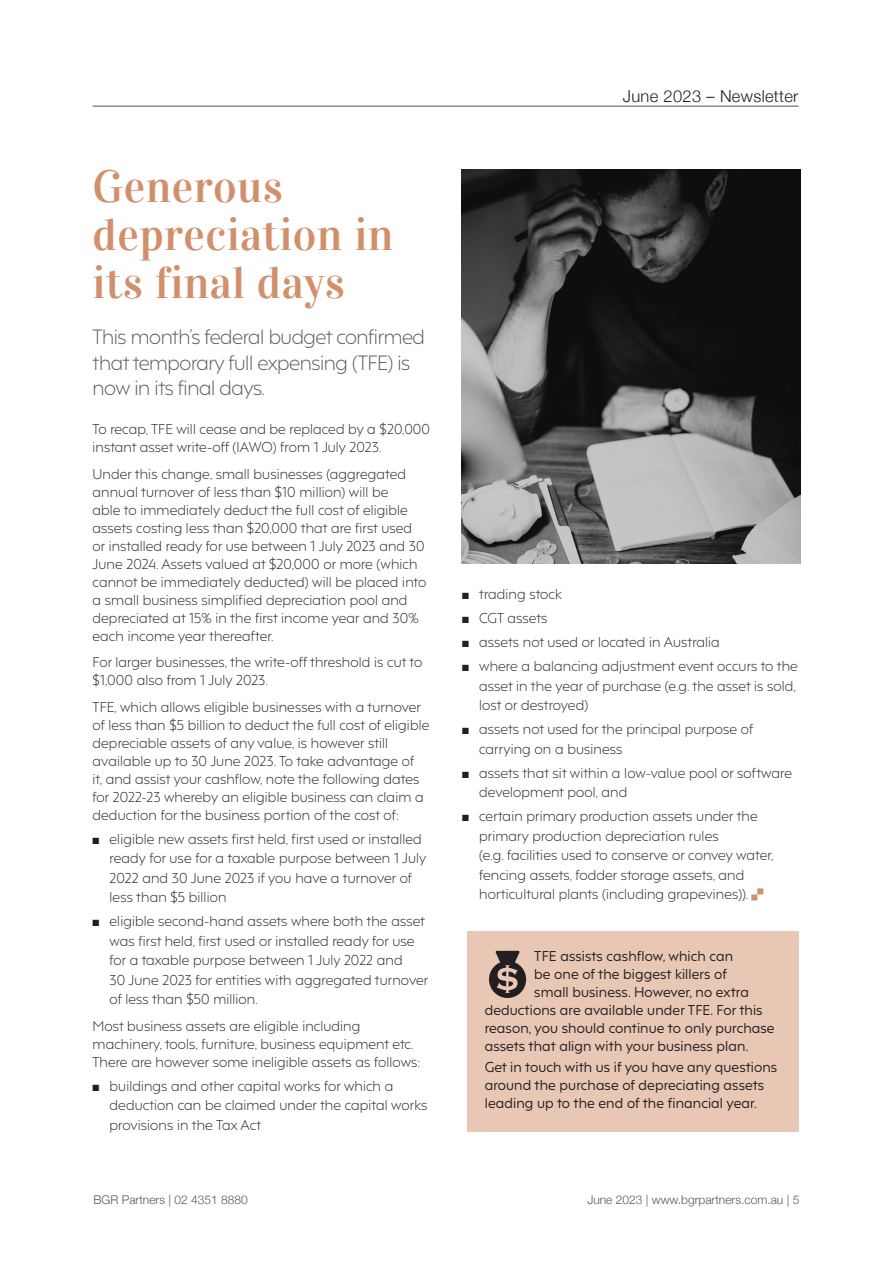
<style>
.page{position:relative;width:893px;height:1263px;background:#fff}
.page>*{position:absolute;margin:0;border:0;box-sizing:border-box;transform-origin:0 0}
.t1{font:70.95px "Modern Pictograms";color:#231f20}
.t2{font:45px/48px "Vidaloka";letter-spacing:.01em;color:#d1906b}
.t3{font:300 19.5px/25.5px "F37 Hooj";letter-spacing:-.02em;color:#57585a}
.t4{font:300 16.5px "Helvetica Neue";letter-spacing:.02em;color:#231f20}
.t5{font:300 13.5px/18px "F37 Hooj";letter-spacing:.01em;color:#231f20}
.t6{font:13.5px/18px "F37 Hooj";letter-spacing:.01em;color:#231f20}
.t7{font:300 12px "Helvetica Neue";color:#57585a}
</style>
<div class="page">
<hr style="left:93px;top:106px;width:705px;height:1px;background:#231f20">
<img style="left:461px;top:169px;width:339px;height:394px">
<div style="left:467px;top:931px;width:331px;height:200px;background:#e8c7b5"></div>
<h2 class="t2" style="left:93px;top:163px;width:302px">Generous depreciation in its final days</h2>
<h3 class="t3" style="left:93px;top:322px;width:334px">This month’s federal budget confirmed that temporary full expensing (TFE) is now in its final days.</h3>
<p class="t5" style="left:93px;top:419px;width:339px">To recap, TFE will cease and be replaced by a $20,000 instant asset write-off (IAWO) from 1 July 2023.</p>
<p class="t5" style="left:93px;top:463px;width:335px">Under this change, small businesses (aggregated annual turnover of less than $10 million) will be<br>able to immediately deduct the full cost of eligible assets costing less than $20,000 that are first used or installed ready for use between 1 July 2023 and 30<br>June 2024. Assets valued at $20,000 or more (which cannot be immediately deducted) will be placed into a small business simplified depreciation pool and depreciated at 15% in the first income year and 30% each income year thereafter.</p>
<p class="t5" style="left:93px;top:652px;width:331px">For larger businesses, the write-off threshold is cut to $1,000 also from 1 July 2023.</p>
<p class="t5" style="left:93px;top:696px;width:338px">TFE, which allows eligible businesses with a turnover of less than $5 billion to deduct the full cost of eligible depreciable assets of any value, is however still available up to 30 June 2023. To take advantage of<br>it, and assist your cashflow, note the following dates for 2022-23 whereby an eligible business can claim a deduction for the business portion of the cost of:</p>
<p class="t5" style="left:110px;top:828px;width:318px;line-height:19.5px;text-indent:-17px">■ eligible new assets first held, first used or installed ready for use for a taxable purpose between 1 July 2022 and 30 June 2023 if you have a turnover of less than $5 billion</p>
<p class="t5" style="left:110px;top:910px;width:320px;line-height:19.5px;text-indent:-17px">■ eligible second-hand assets where both the asset was first held, first used or installed ready for use for a taxable purpose between 1 July 2022 and<br>30 June 2023 for entities with aggregated turnover of less than $50 million.</p>
<p class="t5" style="left:93px;top:1015px;width:329px">Most business assets are eligible including machinery, tools, furniture, business equipment etc.<br>There are however some ineligible assets as follows:</p>
<p class="t5" style="left:110px;top:1075px;width:319px;line-height:19.5px;text-indent:-17px">■ buildings and other capital works for which a deduction can be claimed under the capital works provisions in the Tax Act</p>
<p class="t4" style="left:623px;top:83px;width:177px">June 2023 – Newsletter</p>
<p class="t5" style="left:462px;top:584px;width:101px">■ trading stock</p>
<p class="t5" style="left:462px;top:608px;width:87px">■ CGT assets</p>
<p class="t5" style="left:462px;top:632px;width:259px">■ assets not used or located in Australia</p>
<p class="t5" style="left:479px;top:655px;width:320px;line-height:19.5px;text-indent:-17px">■ where a balancing adjustment event occurs to the asset in the year of purchase (e.g. the asset is sold, lost or destroyed)</p>
<p class="t5" style="left:479px;top:718px;width:276px;line-height:19.5px;text-indent:-17px">■ assets not used for the principal purpose of carrying on a business</p>
<p class="t5" style="left:479px;top:762px;width:314px;line-height:19.5px;text-indent:-17px">■ assets that sit within a low-value pool or software development pool, and</p>
<p class="t5" style="left:479px;top:805px;width:296px;line-height:19.5px;text-indent:-17px">■ certain primary production assets under the primary production depreciation rules<br>(e.g. facilities used to conserve or convey water, fencing assets, fodder storage assets, and horticultural plants (including grapevines)).</p>
<h1 class="t1" style="left:485px;top:939px;width:47px">$</h1>
<p class="t6" style="left:534px;top:946px;width:200px">TFE assists cashflow, which can</p>
<p class="t6" style="left:534px;top:964px;width:194px">be one of the biggest killers of</p>
<p class="t6" style="left:534px;top:982px;width:216px">small business. However, no extra</p>
<p class="t6" style="left:485px;top:1000px;width:279px">deductions are available under TFE. For this</p>
<p class="t6" style="left:485px;top:1018px;width:291px">reason, you should continue to only purchase</p>
<p class="t6" style="left:485px;top:1036px;width:265px">assets that align with your business plan.</p>
<p class="t6" style="left:485px;top:1057px;width:294px">Get in touch with us if you have any questions around the purchase of depreciating assets leading up to the end of the financial year.</p>
<p class="t7" style="left:94px;top:1190px;width:156px">BGR Partners | 02 4351 8880</p>
<p class="t7" style="left:587px;top:1190px;width:214px">June 2023 | www.bgrpartners.com.au | 5</p>
</div>
